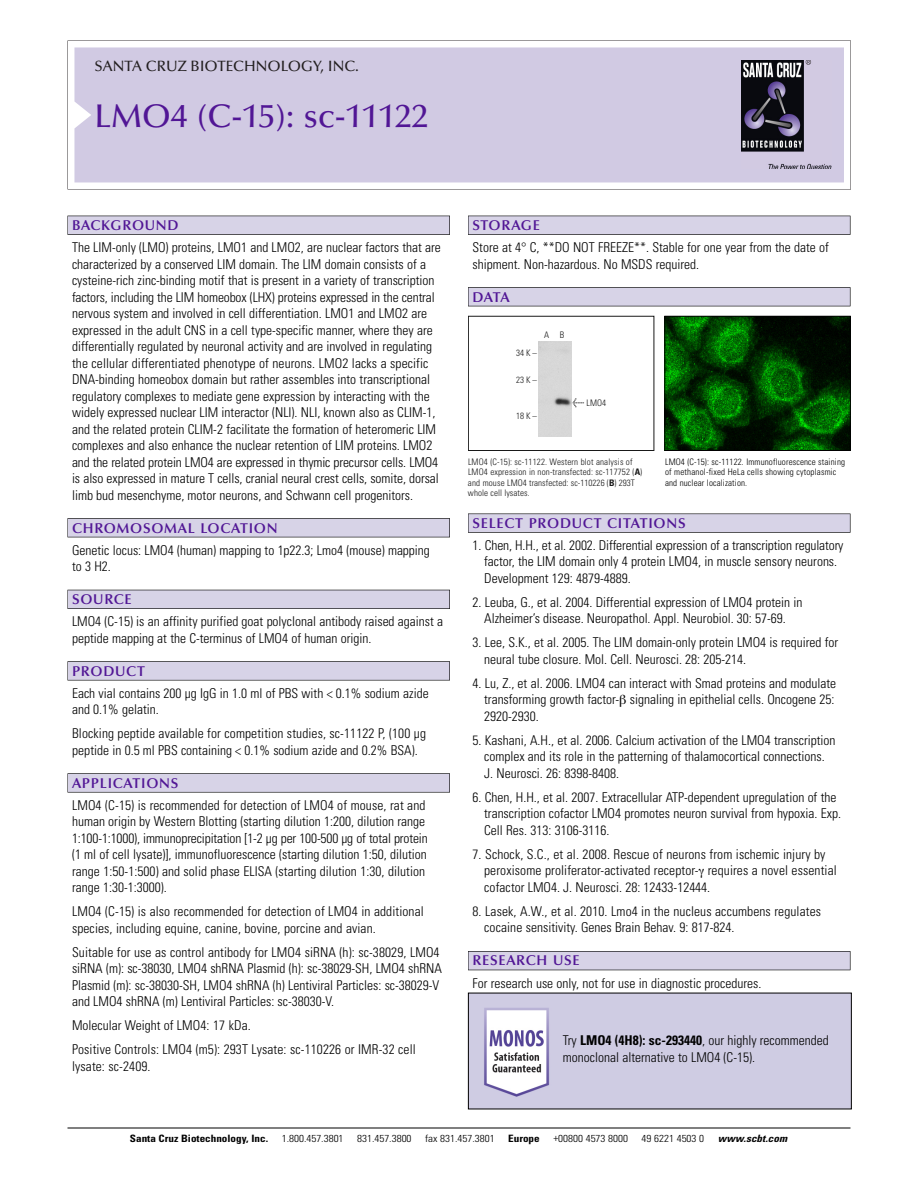
<style>
.page{position:relative;width:918px;height:1188px;background:#fff}
.page>*{position:absolute;margin:0;border:0;box-sizing:border-box;transform-origin:0 0}
.t1{font:500 33px "Optima";color:#511695}
.t2{font:500 15px "Optima";color:#231f20}
.t3{font:600 14.25px "Optima";letter-spacing:.05em;color:#511695}
.t4{font:300 condensed 13.5px/16.5px "Univers";color:#000}
.t5{font:300 condensed 10.2px "Univers";color:#000;scale:1.1 1}
.t6{font:700 condensed 10.2px "Univers";color:#000;scale:1.1 1}
.t7{font:italic 700 condensed 10.2px "Univers";letter-spacing:.005em;color:#000;scale:1.1 1}
.t8{font:9px/10.5px "Univers Condensed Light+SBYSLA";letter-spacing:.015em;color:#191919}
.t9{font:300 condensed 9px/10.5px "Univers";letter-spacing:.015em;color:#000}
.s1{font-family:"Meta Plus Book Roman+BGQKHH";font-size:10.5px}
.s2{font-family:"Univers Condensed Bold+JUANDK"}
.s3{font-weight:700}
</style>
<div class="page">
<svg style="left:68px;top:40px;width:783px;height:149px"></svg>
<div style="left:74px;top:47px;width:770px;height:135px;background:#d1cae3"></div>
<img style="left:741px;top:60px;width:90px;height:108px">
<div style="left:68px;top:216px;width:382px;height:19px;background:#525155"></div>
<div style="left:68px;top:216px;width:381px;height:18px;background:#d7d3e7"></div>
<div style="left:68px;top:518px;width:382px;height:19px;background:#525155"></div>
<div style="left:68px;top:519px;width:381px;height:18px;background:#d7d3e7"></div>
<div style="left:68px;top:590px;width:382px;height:19px;background:#525158"></div>
<div style="left:68px;top:590px;width:381px;height:18px;background:#d7d3e7"></div>
<div style="left:68px;top:661px;width:382px;height:19px;background:#575759"></div>
<div style="left:68px;top:662px;width:381px;height:18px;background:#d7d3e7"></div>
<svg style="left:68px;top:773px;width:382px;height:20px"></svg>
<div style="left:68px;top:774px;width:381px;height:18px;background:#d7d3e7"></div>
<div style="left:468px;top:216px;width:382px;height:19px;background:#525155"></div>
<div style="left:468px;top:216px;width:382px;height:18px;background:#d7d3e7"></div>
<div style="left:468px;top:287px;width:382px;height:19px;background:#525155"></div>
<div style="left:468px;top:288px;width:382px;height:18px;background:#d7d3e7"></div>
<div style="left:468px;top:514px;width:382px;height:19px;background:#575759"></div>
<div style="left:468px;top:514px;width:382px;height:18px;background:#d7d3e7"></div>
<div style="left:468px;top:951px;width:382px;height:19px;background:#525158"></div>
<div style="left:468px;top:952px;width:382px;height:18px;background:#d7d3e7"></div>
<hr style="left:68px;top:1128px;width:782px;height:1px;background:#000">
<img style="left:666px;top:318px;width:183px;height:131px">
<div style="left:664px;top:316px;width:187px;height:135px;border:1px solid #000"></div>
<div style="left:468px;top:316px;width:186px;height:135px;border:1px solid #191919"></div>
<div style="left:538px;top:341px;width:34px;height:95px;background:#d7d7d7"></div>
<img style="left:470px;top:995px;width:380px;height:112px">
<p class="t2" style="left:94px;top:61px;width:266px">SANTA CRUZ BIOTECHNOLOGY, INC.</p>
<h1 class="t1" style="left:94px;top:103px;width:335px">LMO4 (C-15): sc-11122</h1>
<p class="t3" style="left:72px;top:219px;width:108px">BACKGROUND</p>
<p class="t4" style="left:72px;top:240px;width:370px">The LIM-only (LMO) proteins, LMO1 and LMO2, are nuclear factors that are characterized by a conserved LIM domain. The LIM domain consists of a cysteine-rich zinc-binding motif that is present in a variety of transcription factors, including the LIM homeobox (LHX) proteins expressed in the central nervous system and involved in cell differentiation. LMO1 and LMO2 are expressed in the adult CNS in a cell type-specific manner, where they are differentially regulated by neuronal activity and are involved in regulating the cellular differentiated phenotype of neurons. LMO2 lacks a specific DNA-binding homeobox domain but rather assembles into transcriptional regulatory complexes to mediate gene expression by interacting with the widely expressed nuclear LIM interactor (NLI). NLI, known also as CLIM-1, and the related protein CLIM-2 facilitate the formation of heteromeric LIM complexes and also enhance the nuclear retention of LIM proteins. LMO2 and the related protein LMO4 are expressed in thymic precursor cells. LMO4 is also expressed in mature T cells, cranial neural crest cells, somite, dorsal limb bud mesenchyme, motor neurons, and Schwann cell progenitors.</p>
<p class="t3" style="left:72px;top:522px;width:207px">CHROMOSOMAL LOCATION</p>
<p class="t4" style="left:72px;top:543px;width:359px">Genetic locus: LMO4 (human) mapping to 1p22.3; Lmo4 (mouse) mapping to 3 H2.</p>
<p class="t3" style="left:72px;top:594px;width:61px">SOURCE</p>
<p class="t4" style="left:72px;top:614px;width:373px">LMO4 (C-15) is an affinity purified goat polyclonal antibody raised against a peptide mapping at the C-terminus of LMO4 of human origin.</p>
<p class="t3" style="left:72px;top:665px;width:74px">PRODUCT</p>
<p class="t4" style="left:72px;top:686px;width:358px">Each vial contains 200 µg IgG in 1.0 ml of PBS with &lt; 0.1% sodium azide and 0.1% gelatin.</p>
<p class="t4" style="left:72px;top:726px;width:356px">Blocking peptide available for competition studies, sc-11122 P, (100 µg peptide in 0.5 ml PBS containing &lt; 0.1% sodium azide and 0.2% BSA).</p>
<p class="t3" style="left:72px;top:777px;width:108px">APPLICATIONS</p>
<p class="t4" style="left:72px;top:798px;width:357px">LMO4 (C-15) is recommended for detection of LMO4 of mouse, rat and human origin by Western Blotting (starting dilution 1:200, dilution range 1:100-1:1000), immunoprecipitation [1-2 µg per 100-500 µg of total protein (1 ml of cell lysate)], immunofluorescence (starting dilution 1:50, dilution range 1:50-1:500) and solid phase ELISA (starting dilution 1:30, dilution range 1:30-1:3000).</p>
<p class="t4" style="left:72px;top:904px;width:353px">LMO4 (C-15) is also recommended for detection of LMO4 in additional species, including equine, canine, bovine, porcine and avian.</p>
<p class="t4" style="left:72px;top:945px;width:371px">Suitable for use as control antibody for LMO4 siRNA (h): sc-38029, LMO4 siRNA (m): sc-38030, LMO4 shRNA Plasmid (h): sc-38029-SH, LMO4 shRNA Plasmid (m): sc-38030-SH, LMO4 shRNA (h) Lentiviral Particles: sc-38029-V and LMO4 shRNA (m) Lentiviral Particles: sc-38030-V.</p>
<p class="t4" style="left:72px;top:1015px;width:345px;line-height:24px">Molecular Weight of LMO4: 17 kDa.<br>Positive Controls: LMO4 (m5): 293T Lysate: sc-110226 or IMR-32 cell</p>
<p class="t4" style="left:72px;top:1059px;width:80px">lysate: sc-2409.</p>
<p class="t3" style="left:473px;top:219px;width:69px">STORAGE</p>
<p class="t4" style="left:473px;top:240px;width:358px">Store at 4° C, **DO NOT FREEZE**. Stable for one year from the date of shipment. Non-hazardous. No MSDS required.</p>
<p class="t3" style="left:473px;top:291px;width:39px">DATA</p>
<p class="t8" style="left:544px;top:330px;width:22px">A B</p>
<p class="t8" style="left:516px;top:349px;width:22px">34K–</p>
<p class="t8" style="left:516px;top:375px;width:22px">23K–</p>
<p class="t8" style="left:516px;top:411px;width:22px">18K–</p>
<p class="t8" style="left:573px;top:398px;width:35px"><span class="s1">&lt;</span> LMO4</p>
<p class="t8" style="left:468px;top:457px;width:176px">LMO4 (C-15): sc-11122. Western blot analysis of LMO4 expression in non-transfected: sc-117752 (<span class="s2">A</span>) and mouse LMO4 transfected: sc-110226 (<span class="s2">B</span>) 293T whole cell lysates.</p>
<p class="t9" style="left:665px;top:457px;width:182px">LMO4 (C-15): sc-11122. Immunofluorescence staining of methanol-fixed HeLa cells showing cytoplasmic and nuclear localization.</p>
<p class="t3" style="left:473px;top:517px;width:215px">SELECT PRODUCT CITATIONS</p>
<p class="t4" style="left:484px;top:538px;width:361px;text-indent:-12px">1. Chen, H.H., et al. 2002. Differential expression of a transcription regulatory factor, the LIM domain only 4 protein LMO4, in muscle sensory neurons.<br>Development 129: 4879-4889.</p>
<p class="t4" style="left:473px;top:595px;width:331px;text-align:center">2. Leuba, G., et al. 2004. Differential expression of LMO4 protein in<br>Alzheimer’s disease. Neuropathol. Appl. Neurobiol. 30: 57-69.</p>
<p class="t4" style="left:484px;top:636px;width:356px;text-indent:-12px">3. Lee, S.K., et al. 2005. The LIM domain-only protein LMO4 is required for neural tube closure. Mol. Cell. Neurosci. 28: 205-214.</p>
<p class="t4" style="left:484px;top:676px;width:353px;text-indent:-12px">4. Lu, Z., et al. 2006. LMO4 can interact with Smad proteins and modulate transforming growth factor- signaling in epithelial cells. Oncogene 25:<br>2920-2930.</p>
<p class="t4" style="left:484px;top:733px;width:353px;text-indent:-12px">5. Kashani, A.H., et al. 2006. Calcium activation of the LMO4 transcription complex and its role in the patterning of thalamocortical connections.<br>J. Neurosci. 26: 8398-8408.</p>
<p class="t4" style="left:484px;top:790px;width:358px;text-indent:-12px">6. Chen, H.H., et al. 2007. Extracellular ATP-dependent upregulation of the transcription cofactor LMO4 promotes neuron survival from hypoxia. Exp.<br>Cell Res. 313: 3106-3116.</p>
<p class="t4" style="left:484px;top:847px;width:354px;text-indent:-12px">7. Schock, S.C., et al. 2008. Rescue of neurons from ischemic injury by peroxisome proliferator-activated receptor- requires a novel essential cofactor LMO4. J. Neurosci. 28: 12433-12444.</p>
<p class="t4" style="left:484px;top:904px;width:338px;text-indent:-12px">8. Lasek, A.W., et al. 2010. Lmo4 in the nucleus accumbens regulates cocaine sensitivity. Genes Brain Behav. 9: 817-824.</p>
<p class="t3" style="left:473px;top:955px;width:109px">RESEARCH USE</p>
<p class="t4" style="left:473px;top:976px;width:290px">For research use only, not for use in diagnostic procedures.</p>
<p class="t4" style="left:563px;top:1034px;width:268px">Try <span class="s3">LMO4 (4H8): sc-293440</span>, our highly recommended monoclonal alternative to LMO4 (C-15).</p>
<p class="t6" style="left:130px;top:1135px;width:127px">Santa Cruz Biotechnology, Inc.</p>
<p class="t5" style="left:282px;top:1135px;width:58px">1.800.457.3801</p>
<p class="t5" style="left:357px;top:1135px;width:51px">831.457.3800</p>
<p class="t5" style="left:425px;top:1135px;width:65px">fax 831.457.3801</p>
<p class="t6" style="left:508px;top:1135px;width:30px">Europe</p>
<p class="t5" style="left:553px;top:1135px;width:69px">+00800 4573 8000</p>
<p class="t5" style="left:642px;top:1135px;width:58px">49 6221 4503 0</p>
<p class="t7" style="left:718px;top:1135px;width:64px">www.scbt.com</p>
</div>
